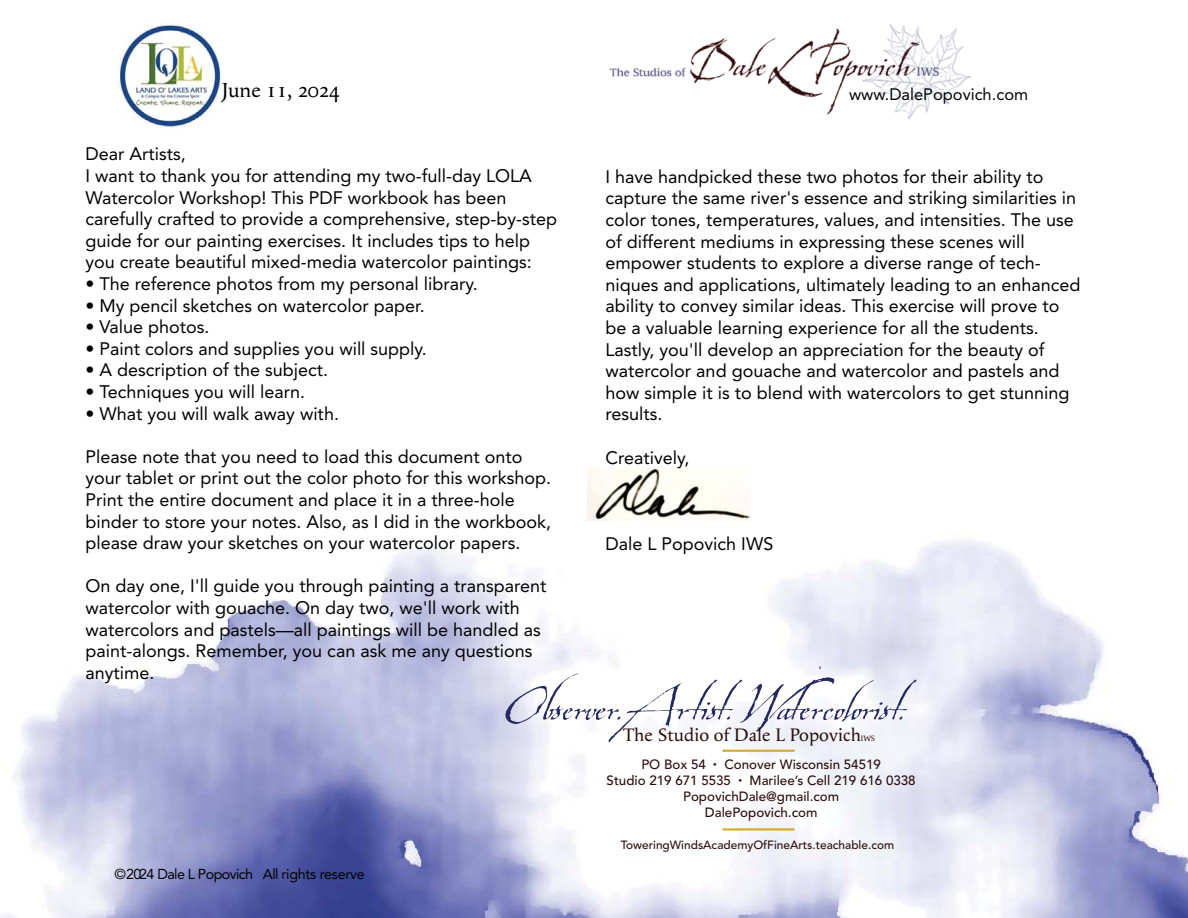
<style>
.page{position:relative;width:1188px;height:918px;background:#fff}
.page>*{position:absolute;margin:0;border:0;box-sizing:border-box;transform-origin:0 0}
.t1{font:21px "Apolline Std";color:#010202}
.t2{font:18.75px "Apolline Std";color:#2c0f0d}
.t3{font:18px/21.6px "Avenir";color:#010202}
.t4{font:16.5px "Avenir";color:#010202}
.t5{font:14.25px "Avenir";letter-spacing:-.04em;color:#010202}
.t6{font:500 13.35px/16px "Avenir";color:#2c0f0d;text-align:center}
.t7{font:500 11.85px "Avenir";color:#2c0f0d}
.t8{font:7.95px "Apolline Std";color:#2c0f0d}
.s1{font-size:7.35px}
</style>
<div class="page">
<img style="left:0;top:516px;width:1188px;height:402px">
<svg style="left:505px;top:666px;width:411px;height:76px"></svg>
<hr style="left:722px;top:828px;width:73px;height:3px;background:#d1ab2b">
<hr style="left:722px;top:750px;width:73px;height:2px;background:#d1ab2b">
<img style="left:588px;top:468px;width:163px;height:52px">
<img style="left:609px;top:24px;width:362px;height:95px">
<img style="left:118px;top:23px;width:104px;height:105px">
<img style="left:221px;top:83px;width:1px;height:19px">
<p class="t1" style="left:222px;top:81px;width:120px">June 11, 2024</p>
<p class="t4" style="left:849px;top:87px;width:181px">www.DalePopovich.com</p>
<p class="t3" style="left:86px;top:145px;width:473px">Dear Artists,<br>I want to thank you for attending my two-full-day LOLA Watercolor Workshop! This PDF workbook has been carefully crafted to provide a comprehensive, step-by-step guide for our painting exercises. It includes tips to help you create beautiful mixed-media watercolor paintings:</p>
<p class="t3" style="left:86px;top:274px;width:394px">• The reference photos from my personal library.</p>
<p class="t3" style="left:86px;top:296px;width:341px">• My pencil sketches on watercolor paper.</p>
<p class="t3" style="left:86px;top:318px;width:126px">• Value photos.</p>
<p class="t3" style="left:86px;top:339px;width:343px">• Paint colors and supplies you will supply.</p>
<p class="t3" style="left:86px;top:361px;width:244px">• A description of the subject.</p>
<p class="t3" style="left:86px;top:382px;width:221px">• Techniques you will learn.</p>
<p class="t3" style="left:86px;top:404px;width:255px">• What you will walk away with.</p>
<p class="t3" style="left:86px;top:447px;width:467px">Please note that you need to load this document onto your tablet or print out the color photo for this workshop.<br>Print the entire document and place it in a three-hole binder to store your notes. Also, as I did in the workbook, please draw your sketches on your watercolor papers.</p>
<p class="t3" style="left:86px;top:577px;width:462px">On day one, I'll guide you through painting a transparent watercolor with gouache. On day two, we'll work with watercolors and pastels—all paintings will be handled as paint-alongs. Remember, you can ask me any questions anytime.</p>
<p class="t5" style="left:115px;top:868px;width:252px">©2024 Dale L Popovich All rights reserve</p>
<p class="t3" style="left:606px;top:167px;width:476px">I have handpicked these two photos for their ability to capture the same river's essence and striking similarities in color tones, temperatures, values, and intensities. The use of different mediums in expressing these scenes will empower students to explore a diverse range of tech&shy;niques and applications, ultimately leading to an enhanced ability to convey similar ideas. This exercise will prove to be a valuable learning experience for all the students.<br>Lastly, you'll develop an appreciation for the beauty of watercolor and gouache and watercolor and pastels and how simple it is to blend with watercolors to get stunning results.</p>
<p class="t3" style="left:606px;top:448px;width:86px">Creatively,</p>
<p class="t3" style="left:606px;top:535px;width:169px">Dale L Popovich IWS</p>
<p class="t2" style="left:623px;top:728px;width:239px">The Studio of Dale L Popovich</p>
<p class="t8" style="left:861px;top:735px;width:16px">IWS</p>
<p class="t6" style="left:607px;top:757px;width:311px">PO Box 54 <span class="s1">•</span> Conover Wisconsin 54519<br>Studio 219 671 5535 <span class="s1">•</span> Marilee’s Cell 219 616 0338<br>PopovichDale@gmail.com<br>DalePopovich.com</p>
<p class="t7" style="left:621px;top:840px;width:275px">ToweringWindsAcademyOfFineArts.teachable.com</p>
</div>
